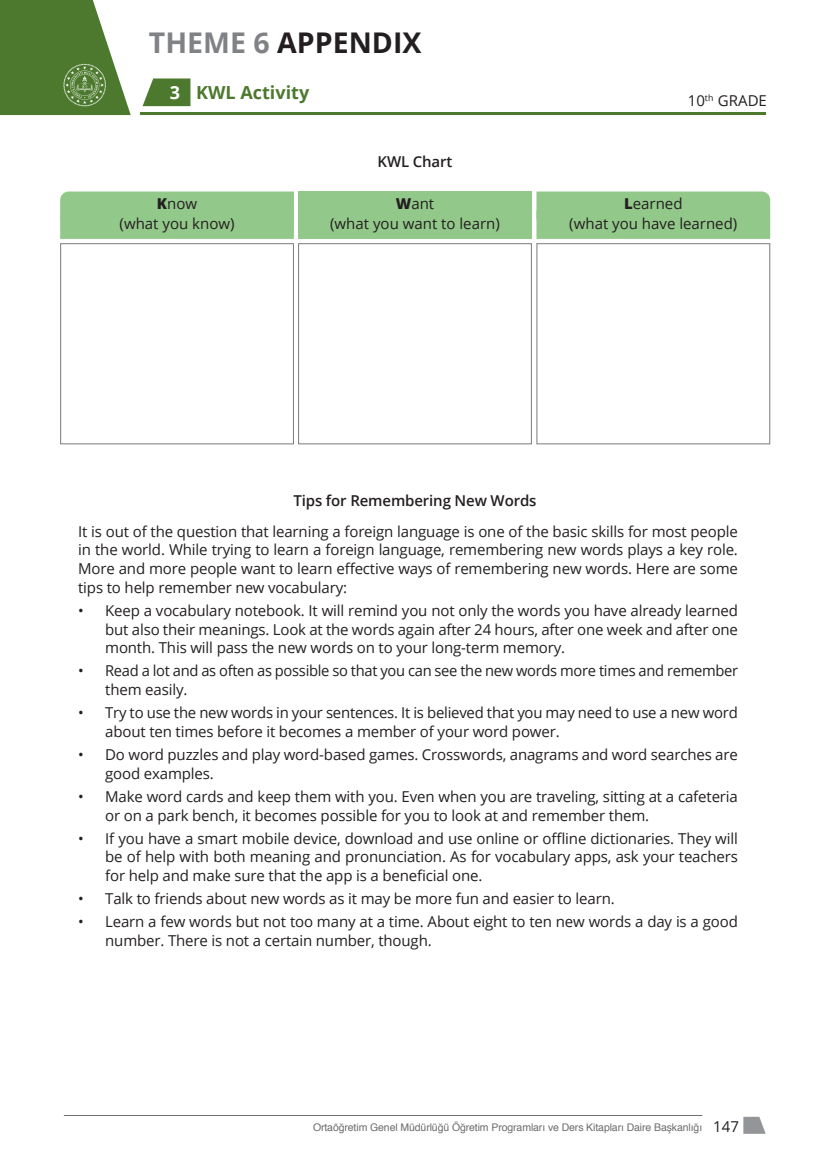
<style>
.page{position:relative;width:830px;height:1170px;background:#fff}
.page>*{position:absolute;margin:0;border:0;box-sizing:border-box;transform-origin:0 0}
.t1{font:700 28.5px "Open Sans";color:#231f20}
.t2{font:700 18px "Open Sans";color:#4c792d}
.t3{font:700 18px "Open Sans";color:#fff}
.Ana_Metin{font:15px/18.8px "Open Sans";letter-spacing:-.01em;color:#231f20}
.Ana_Metin-2{font:600 15px "Open Sans";letter-spacing:-.01em;color:#231f20}
.Header_Right{font:15px "Open Sans";color:#231f20}
.Header_Center{font:15px "Open Sans";color:#231f20}
.Header_Left{font:15px "Open Sans";color:#231f20}
.t4{font:10.5px "Helvetica";letter-spacing:-.01em;color:#6c6d70}
.s1{color:#808285}
.s2{font-weight:800}
</style>
<div class="page">
<svg style="left:743px;top:1116px;width:22px;height:17px"></svg>
<hr style="left:140px;top:113px;width:625px;height:2px;background:#4c792d">
<svg style="left:0;top:0;width:131px;height:115px"></svg>
<hr style="left:64px;top:1114px;width:638px;height:1px;background:#6c6d70">
<svg style="left:142px;top:78px;width:48px;height:28px"></svg>
<div style="left:154px;top:85px;width:26px;height:14px;background:#4c792d"></div>
<div style="left:60px;top:191px;width:234px;height:48px;background:#92c889"></div>
<div style="left:60px;top:243px;width:234px;height:201px;border:1px solid #808285"></div>
<div style="left:298px;top:191px;width:233px;height:28px;background:#92c889"></div>
<div style="left:298px;top:211px;width:233px;height:28px;background:#92c889"></div>
<div style="left:298px;top:243px;width:233px;height:201px;border:1px solid #808285"></div>
<div style="left:536px;top:191px;width:233px;height:48px;background:#92c889"></div>
<div style="left:536px;top:243px;width:233px;height:201px;border:1px solid #808285"></div>
<h1 class="t1" style="left:149px;top:23px;width:274px"><span class="s1">THEME 6</span> APPENDIX</h1>
<p class="t3" style="left:170px;top:80px;width:12px">3</p>
<p class="t2" style="left:196px;top:80px;width:114px">KWL Activity</p>
<p class="Header_Left" style="left:157px;top:194px;width:42px"><span class="s2">K</span>now</p>
<p class="Header_Left" style="left:119px;top:213px;width:116px">(what you know)</p>
<p class="Ana_Metin-2" style="left:377px;top:151px;width:76px">KWL Chart</p>
<p class="Header_Center" style="left:395px;top:194px;width:40px"><span class="s2">W</span>ant</p>
<p class="Header_Center" style="left:330px;top:213px;width:171px">(what you want to learn)</p>
<p class="Ana_Metin" style="left:687px;top:91px;width:81px">10<sup>th</sup> GRADE</p>
<p class="Header_Right" style="left:623px;top:194px;width:60px"><span class="s2">L</span>earned</p>
<p class="Header_Right" style="left:569px;top:213px;width:169px">(what you have learned)</p>
<p class="Ana_Metin-2" style="left:293px;top:490px;width:244px">Tips for Remembering New Words</p>
<p class="Ana_Metin" style="left:78px;top:521px;width:661px;text-align:justify">It is out of the question that learning a foreign language is one of the basic skills for most people in the world. While trying to learn a foreign language, remembering new words plays a key role.<br>More and more people want to learn effective ways of remembering new words. Here are some tips to help remember new vocabulary:</p>
<p class="Ana_Metin" style="left:105px;top:600px;width:634px;text-align:justify;text-indent:-27px">• Keep a vocabulary notebook. It will remind you not only the words you have already learned but also their meanings. Look at the words again after 24 hours, after one week and after one month. This will pass the new words on to your long-term memory.</p>
<p class="Ana_Metin" style="left:105px;top:661px;width:634px;text-indent:-27px">• Read a lot and as often as possible so that you can see the new words more times and remember them easily.</p>
<p class="Ana_Metin" style="left:105px;top:703px;width:633px;text-indent:-27px">• Try to use the new words in your sentences. It is believed that you may need to use a new word about ten times before it becomes a member of your word power.</p>
<p class="Ana_Metin" style="left:105px;top:744px;width:634px;text-indent:-27px">• Do word puzzles and play word-based games. Crosswords, anagrams and word searches are good examples.</p>
<p class="Ana_Metin" style="left:105px;top:786px;width:634px;text-indent:-27px">• Make word cards and keep them with you. Even when you are traveling, sitting at a cafeteria or on a park bench, it becomes possible for you to look at and remember them.</p>
<p class="Ana_Metin" style="left:105px;top:828px;width:634px;text-align:justify;text-indent:-27px">• If you have a smart mobile device, download and use online or offline dictionaries. They will be of help with both meaning and pronunciation. As for vocabulary apps, ask your teachers for help and make sure that the app is a beneficial one.</p>
<p class="Ana_Metin" style="left:78px;top:888px;width:538px">• Talk to friends about new words as it may be more fun and easier to learn.</p>
<p class="Ana_Metin" style="left:105px;top:911px;width:634px;text-indent:-27px">• Learn a few words but not too many at a time. About eight to ten new words a day is a good number. There is not a certain number, though.</p>
<p class="t4" style="left:313px;top:1119px;width:390px">Ortaöğretim Genel Müdürlüğü Öğretim Programları ve Ders Kitapları Daire Başkanlığı</p>
<p class="Ana_Metin" style="left:712px;top:1116px;width:27px">147</p>
</div>
